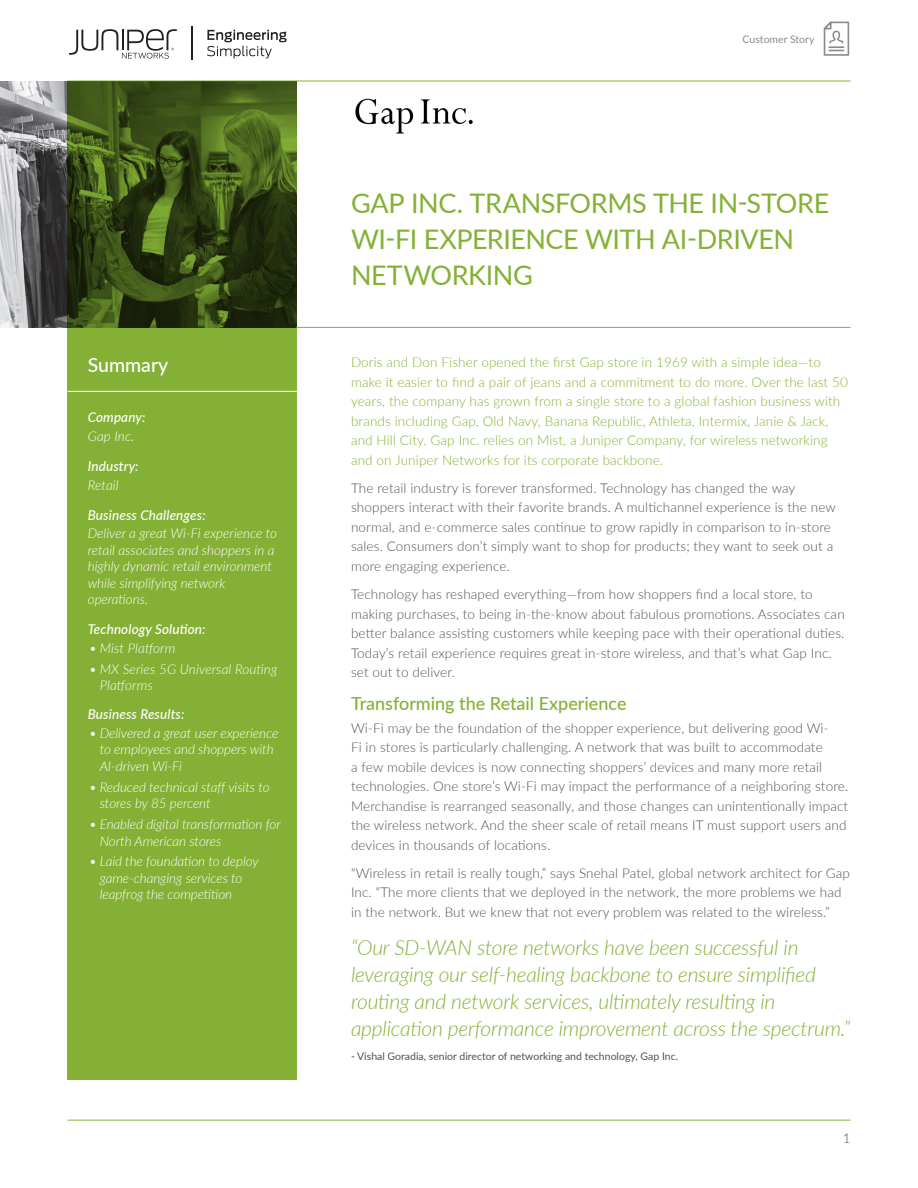
<style>
.page{position:relative;width:918px;height:1188px;background:#fff}
.page>*{position:absolute;margin:0;border:0;box-sizing:border-box;transform-origin:0 0}
.t1{font:27px/36px "Lato";letter-spacing:-.015em;color:#84b135}
.t2{font:italic 300 21px/27px "Lato";letter-spacing:-.01em;color:#84b135}
.t3{font:500 19.5px "Lato";color:#fff}
.t4{font:500 18px "Lato";color:#84b135}
.t5{font:300 13.5px/19.5px "Lato";letter-spacing:.01em;color:#4d525a}
.Intro_Paragraph{font:300 13.5px/19.5px "Lato";letter-spacing:.01em;color:#84b135}
.Sidebar_bullets{font:italic 300 13.5px/16.5px "Lato";letter-spacing:-.005em;color:#fff}
.Sidebar_text{font:italic 300 13.5px/16.5px "Lato";color:#fff}
.Sidebar_head{font:italic 500 13.5px "Lato";letter-spacing:.01em;color:#fff}
.Quote_Name{font:10.5px "Lato";color:#4d525a}
.t6{font:10.5px "Lato";color:#898d90}
</style>
<div class="page">
<img style="left:0;top:81px;width:68px;height:247px">
<svg style="left:824px;top:22px;width:25px;height:34px"></svg>
<svg style="left:207px;top:30px;width:80px;height:28px"></svg>
<svg style="left:69px;top:29px;width:108px;height:30px"></svg>
<hr style="left:191px;top:26px;width:2px;height:33px;background:#231f20">
<hr style="left:68px;top:81px;width:782px;height:1px;background:#84b135">
<svg style="left:68px;top:81px;width:229px;height:999px;background:#71982d"></svg>
<hr style="left:296px;top:327px;width:554px;height:1px;background:#84b135">
<hr style="left:68px;top:1120px;width:782px;height:1px;background:#84b135">
<hr style="left:68px;top:391px;width:229px;height:1px;background:#fff">
<img style="left:355px;top:98px;width:118px;height:36px">
<h1 class="t3" style="left:88px;top:351px;width:82px">Summary</h1>
<p class="Sidebar_head" style="left:88px;top:408px;width:59px">Company:</p>
<p class="Sidebar_text" style="left:88px;top:427px;width:48px">Gap Inc.</p>
<p class="Sidebar_head" style="left:88px;top:456px;width:52px">Industry:</p>
<p class="Sidebar_text" style="left:88px;top:476px;width:33px">Retail</p>
<p class="Sidebar_head" style="left:88px;top:505px;width:120px">Business Challenges:</p>
<p class="Sidebar_text" style="left:88px;top:525px;width:191px">Deliver a great Wi-Fi experience to retail associates and shoppers in a highly dynamic retail environment while simplifying network operations.</p>
<p class="Sidebar_head" style="left:88px;top:620px;width:119px">Technology Solution:</p>
<p class="Sidebar_bullets" style="left:89px;top:639px;width:88px">• Mist Platform</p>
<p class="Sidebar_bullets" style="left:100px;top:660px;width:179px;text-indent:-10px">• MX Series 5G Universal Routing<br>Platforms</p>
<p class="Sidebar_head" style="left:88px;top:705px;width:98px">Business Results:</p>
<p class="Sidebar_bullets" style="left:100px;top:724px;width:180px;text-indent:-10px">• Delivered a great user experience to employees and shoppers with<br>AI-driven Wi-Fi</p>
<p class="Sidebar_bullets" style="left:100px;top:778px;width:171px;text-indent:-10px">• Reduced technical staff visits to stores by 85 percent</p>
<p class="Sidebar_bullets" style="left:100px;top:815px;width:183px;text-indent:-10px">• Enabled digital transformation for<br>North American stores</p>
<p class="Sidebar_bullets" style="left:100px;top:853px;width:160px;text-indent:-10px">• Laid the foundation to deploy game-changing services to leapfrog the competition</p>
<p class="t6" style="left:743px;top:31px;width:73px">Customer Story</p>
<p class="t1" style="left:351px;top:184px;width:480px">GAP INC. TRANSFORMS THE IN-STORE<br>WI-FI EXPERIENCE WITH AI-DRIVEN<br>NETWORKING</p>
<p class="Intro_Paragraph" style="left:351px;top:352px;width:498px">Doris and Don Fisher opened the first Gap store in 1969 with a simple idea—to make it easier to find a pair of jeans and a commitment to do more. Over the last 50 years, the company has grown from a single store to a global fashion business with brands including Gap, Old Navy, Banana Republic, Athleta, Intermix, Janie &amp; Jack, and Hill City. Gap Inc. relies on Mist, a Juniper Company, for wireless networking and on Juniper Networks for its corporate backbone.</p>
<p class="t5" style="left:351px;top:478px;width:486px">The retail industry is forever transformed. Technology has changed the way shoppers interact with their favorite brands. A multichannel experience is the new normal, and e-commerce sales continue to grow rapidly in comparison to in-store sales. Consumers don’t simply want to shop for products; they want to seek out a more engaging experience.</p>
<p class="t5" style="left:351px;top:584px;width:495px">Technology has reshaped everything—from how shoppers find a local store, to making purchases, to being in-the-know about fabulous promotions. Associates can better balance assisting customers while keeping pace with their operational duties.<br>Today’s retail experience requires great in-store wireless, and that’s what Gap Inc. set out to deliver.</p>
<h1 class="t4" style="left:351px;top:690px;width:277px">Transforming the Retail Experience</h1>
<p class="t5" style="left:351px;top:718px;width:499px">Wi-Fi may be the foundation of the shopper experience, but delivering good Wi-<br>Fi in stores is particularly challenging. A network that was built to accommodate<br>a few mobile devices is now connecting shoppers’ devices and many more retail technologies. One store’s Wi-Fi may impact the performance of a neighboring store.<br>Merchandise is rearranged seasonally, and those changes can unintentionally impact the wireless network. And the sheer scale of retail means IT must support users and devices in thousands of locations.</p>
<p class="t5" style="left:351px;top:863px;width:501px">“Wireless in retail is really tough,” says Snehal Patel, global network architect for Gap<br>Inc. “The more clients that we deployed in the network, the more problems we had in the network. But we knew that not every problem was related to the wireless.”</p>
<p class="t2" style="left:351px;top:933px;width:501px">“Our SD-WAN store networks have been successful in leveraging our self-healing backbone to ensure simplified routing and network services, ultimately resulting in application performance improvement across the spectrum.”</p>
<p class="Quote_Name" style="left:351px;top:1049px;width:329px">- Vishal Goradia, senior director of networking and technology, Gap Inc.</p>
<p class="t5" style="left:843px;top:1128px;width:9px">1</p>
</div>
